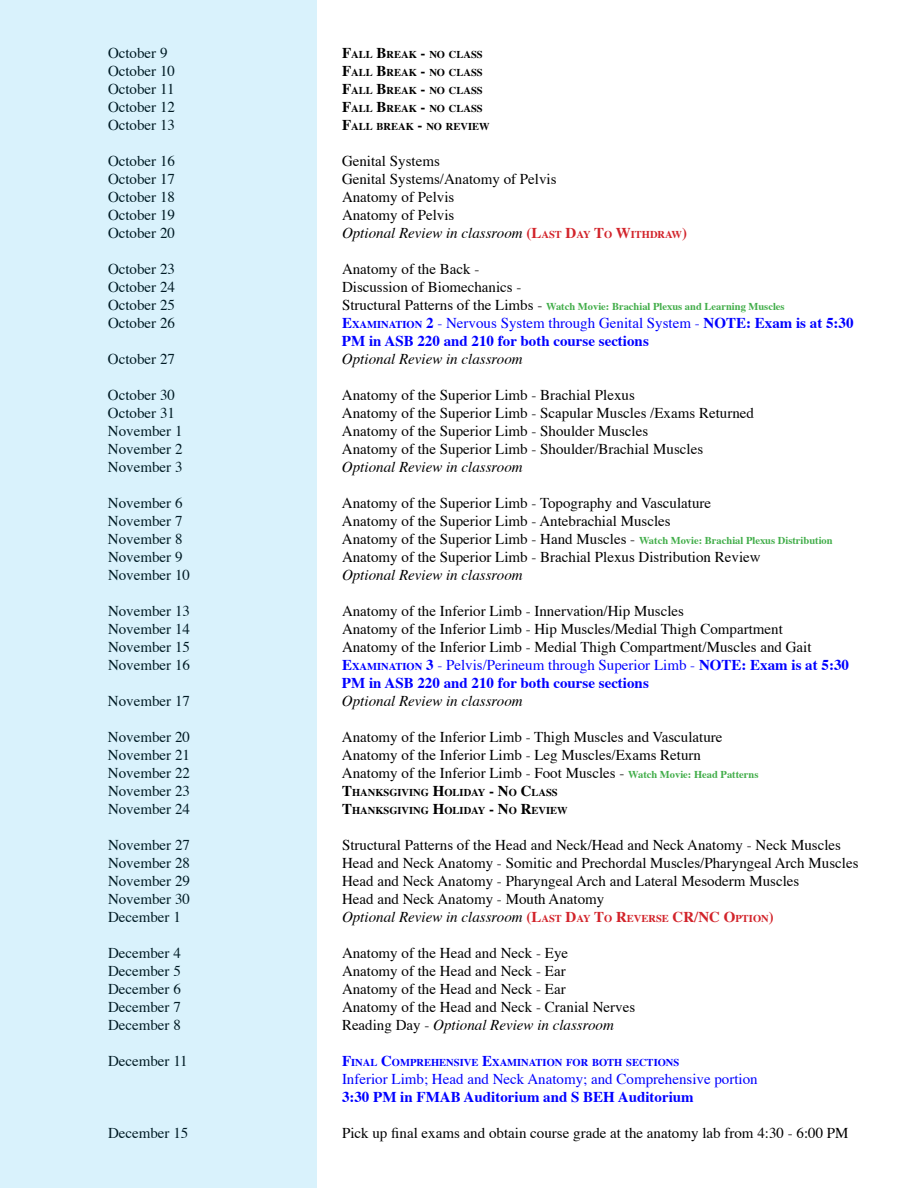
<style>
.page{position:relative;width:918px;height:1188px;background:#fff}
.page>*{position:absolute;margin:0;border:0;box-sizing:border-box;transform-origin:0 0}
.t1{font:15px "Times";color:#000}
.t2{font:700 15px/18px "Times";color:#00f}
.t3{font:italic 15px "Times";color:#000}
.t4{font:15px "Times";color:#00f}
.t5{font:700 10.5px "Times";color:#000}
.t6{font:700 10.5px "Times";color:#41ad49}
.t7{font:700 10.5px "Times";color:#00f}
.s1{font-size:15px}
.s2{font-weight:700;font-style:normal;color:#d2232a}
.s3{font-weight:700;font-style:normal;font-size:10.5px;color:#d2232a}
.s4{font-weight:400;font-size:15px;color:#000}
.s5{font-style:inherit}
.s6{font-size:10.5px}
.s7{font-weight:400}
.s8{font-weight:700;font-size:10.5px;color:#41ad49}
.s9{font-style:normal}
</style>
<div class="page">
<div style="left:0;top:0;width:316px;height:1188px;background:#d9f2fc"></div>
<p class="t1" style="left:108px;top:39px;width:61px">October 9</p>
<p class="t5" style="left:342px;top:44px;width:142px"><span class="s1">F</span>ALL <span class="s1">B</span>REAK <span class="s1">-</span> NO CLASS</p>
<p class="t1" style="left:108px;top:57px;width:69px">October 10</p>
<p class="t5" style="left:342px;top:62px;width:142px"><span class="s1">F</span>ALL <span class="s1">B</span>REAK <span class="s1">-</span> NO CLASS</p>
<p class="t1" style="left:108px;top:75px;width:68px">October 11</p>
<p class="t5" style="left:342px;top:80px;width:142px"><span class="s1">F</span>ALL <span class="s1">B</span>REAK <span class="s1">-</span> NO CLASS</p>
<p class="t1" style="left:108px;top:93px;width:69px">October 12</p>
<p class="t5" style="left:342px;top:98px;width:142px"><span class="s1">F</span>ALL <span class="s1">B</span>REAK <span class="s1">-</span> NO CLASS</p>
<p class="t1" style="left:108px;top:111px;width:69px">October 13</p>
<p class="t5" style="left:342px;top:116px;width:149px"><span class="s1">F</span>ALL BREAK <span class="s1">-</span> NO REVIEW</p>
<p class="t1" style="left:108px;top:147px;width:69px">October 16</p>
<p class="t1" style="left:342px;top:147px;width:99px">Genital Systems</p>
<p class="t1" style="left:108px;top:165px;width:69px">October 17</p>
<p class="t1" style="left:342px;top:165px;width:216px">Genital Systems/Anatomy of Pelvis</p>
<p class="t1" style="left:108px;top:183px;width:69px">October 18</p>
<p class="t1" style="left:342px;top:183px;width:114px">Anatomy of Pelvis</p>
<p class="t1" style="left:108px;top:201px;width:69px">October 19</p>
<p class="t1" style="left:342px;top:201px;width:114px">Anatomy of Pelvis</p>
<p class="t1" style="left:108px;top:219px;width:69px">October 20</p>
<p class="t3" style="left:342px;top:219px;width:347px">Optional Review in classroom <span class="s2">(L</span><span class="s3">AST</span> <span class="s2">D</span><span class="s3">AY</span> <span class="s2">T</span><span class="s3">O</span> <span class="s2">W</span><span class="s3">ITHDRAW</span><span class="s2">)</span></p>
<p class="t1" style="left:108px;top:255px;width:69px">October 23</p>
<p class="t1" style="left:342px;top:255px;width:139px">Anatomy of the Back -</p>
<p class="t1" style="left:108px;top:273px;width:69px">October 24</p>
<p class="t1" style="left:342px;top:273px;width:181px">Discussion of Biomechanics -</p>
<p class="t1" style="left:108px;top:291px;width:69px">October 25</p>
<p class="t6" style="left:342px;top:296px;width:444px"><span class="s4">Structural Patterns of the Limbs -</span> Watch Movie: Brachial Plexus and Learning Muscles</p>
<p class="t1" style="left:108px;top:309px;width:69px">October 26</p>
<p class="t2" style="left:342px;top:312px;width:513px"><span class="s5">E</span><span class="s6">XAMINATION</span> <span class="s5">2</span> <span class="s7">- Nervous System through Genital System -</span> NOTE: Exam is at 5:30<br>PM in ASB 220 and 210 for both course sections</p>
<p class="t1" style="left:108px;top:345px;width:69px">October 27</p>
<p class="t3" style="left:342px;top:345px;width:182px">Optional Review in classroom</p>
<p class="t1" style="left:108px;top:381px;width:69px">October 30</p>
<p class="t1" style="left:342px;top:381px;width:294px">Anatomy of the Superior Limb - Brachial Plexus</p>
<p class="t1" style="left:108px;top:399px;width:69px">October 31</p>
<p class="t1" style="left:342px;top:399px;width:414px">Anatomy of the Superior Limb - Scapular Muscles /Exams Returned</p>
<p class="t1" style="left:108px;top:417px;width:76px">November 1</p>
<p class="t1" style="left:342px;top:417px;width:308px">Anatomy of the Superior Limb - Shoulder Muscles</p>
<p class="t1" style="left:108px;top:435px;width:76px">November 2</p>
<p class="t1" style="left:342px;top:435px;width:363px">Anatomy of the Superior Limb - Shoulder/Brachial Muscles</p>
<p class="t1" style="left:108px;top:453px;width:76px">November 3</p>
<p class="t3" style="left:342px;top:453px;width:182px">Optional Review in classroom</p>
<p class="t1" style="left:108px;top:489px;width:76px">November 6</p>
<p class="t1" style="left:342px;top:489px;width:371px">Anatomy of the Superior Limb - Topography and Vasculature</p>
<p class="t1" style="left:108px;top:507px;width:76px">November 7</p>
<p class="t1" style="left:342px;top:507px;width:330px">Anatomy of the Superior Limb - Antebrachial Muscles</p>
<p class="t1" style="left:108px;top:525px;width:76px">November 8</p>
<p class="t1" style="left:342px;top:525px;width:492px">Anatomy of the Superior Limb - Hand Muscles - <span class="s8">Watch Movie: Brachial Plexus Distribution</span></p>
<p class="t1" style="left:108px;top:543px;width:76px">November 9</p>
<p class="t1" style="left:342px;top:543px;width:420px">Anatomy of the Superior Limb - Brachial Plexus Distribution Review</p>
<p class="t1" style="left:108px;top:561px;width:84px">November 10</p>
<p class="t3" style="left:342px;top:561px;width:182px">Optional Review in classroom</p>
<p class="t1" style="left:108px;top:597px;width:84px">November 13</p>
<p class="t1" style="left:342px;top:597px;width:344px">Anatomy of the Inferior Limb - Innervation/Hip Muscles</p>
<p class="t1" style="left:108px;top:615px;width:84px">November 14</p>
<p class="t1" style="left:342px;top:615px;width:442px">Anatomy of the Inferior Limb - Hip Muscles/Medial Thigh Compartment</p>
<p class="t1" style="left:108px;top:633px;width:84px">November 15</p>
<p class="t1" style="left:342px;top:633px;width:471px">Anatomy of the Inferior Limb - Medial Thigh Compartment/Muscles and Gait</p>
<p class="t1" style="left:108px;top:651px;width:84px">November 16</p>
<p class="t2" style="left:342px;top:654px;width:509px"><span class="s5">E</span><span class="s6">XAMINATION</span> <span class="s5">3</span> <span class="s7">- Pelvis/Perineum through Superior Limb -</span> NOTE: Exam is at 5:30<br>PM in ASB 220 and 210 for both course sections</p>
<p class="t1" style="left:108px;top:687px;width:84px">November 17</p>
<p class="t3" style="left:342px;top:687px;width:182px">Optional Review in classroom</p>
<p class="t1" style="left:108px;top:723px;width:84px">November 20</p>
<p class="t1" style="left:342px;top:723px;width:382px">Anatomy of the Inferior Limb - Thigh Muscles and Vasculature</p>
<p class="t1" style="left:108px;top:741px;width:84px">November 21</p>
<p class="t1" style="left:342px;top:741px;width:361px">Anatomy of the Inferior Limb - Leg Muscles/Exams Return</p>
<p class="t1" style="left:108px;top:759px;width:84px">November 22</p>
<p class="t1" style="left:342px;top:759px;width:418px">Anatomy of the Inferior Limb - Foot Muscles - <span class="s8">Watch Movie: Head Patterns</span></p>
<p class="t1" style="left:108px;top:777px;width:84px">November 23</p>
<p class="t5" style="left:342px;top:782px;width:217px"><span class="s1">T</span>HANKSGIVING <span class="s1">H</span>OLIDAY <span class="s1">- N</span>O <span class="s1">C</span>LASS</p>
<p class="t1" style="left:108px;top:795px;width:84px">November 24</p>
<p class="t5" style="left:342px;top:800px;width:227px"><span class="s1">T</span>HANKSGIVING <span class="s1">H</span>OLIDAY <span class="s1">- N</span>O <span class="s1">R</span>EVIEW</p>
<p class="t1" style="left:108px;top:831px;width:84px">November 27</p>
<p class="t1" style="left:342px;top:831px;width:501px">Structural Patterns of the Head and Neck/Head and Neck Anatomy - Neck Muscles</p>
<p class="t1" style="left:108px;top:849px;width:84px">November 28</p>
<p class="t1" style="left:342px;top:849px;width:518px">Head and Neck Anatomy - Somitic and Prechordal Muscles/Pharyngeal Arch Muscles</p>
<p class="t1" style="left:108px;top:867px;width:84px">November 29</p>
<p class="t1" style="left:342px;top:867px;width:459px">Head and Neck Anatomy - Pharyngeal Arch and Lateral Mesoderm Muscles</p>
<p class="t1" style="left:108px;top:885px;width:84px">November 30</p>
<p class="t1" style="left:342px;top:885px;width:264px">Head and Neck Anatomy - Mouth Anatomy</p>
<p class="t1" style="left:108px;top:903px;width:74px">December 1</p>
<p class="t3" style="left:342px;top:903px;width:433px">Optional Review in classroom <span class="s2">(L</span><span class="s3">AST</span> <span class="s2">D</span><span class="s3">AY</span> <span class="s2">T</span><span class="s3">O</span> <span class="s2">R</span><span class="s3">EVERSE</span> <span class="s2">CR/NC O</span><span class="s3">PTION</span><span class="s2">)</span></p>
<p class="t1" style="left:108px;top:939px;width:74px">December 4</p>
<p class="t1" style="left:342px;top:939px;width:228px">Anatomy of the Head and Neck - Eye</p>
<p class="t1" style="left:108px;top:957px;width:74px">December 5</p>
<p class="t1" style="left:342px;top:957px;width:225px">Anatomy of the Head and Neck - Ear</p>
<p class="t1" style="left:108px;top:975px;width:74px">December 6</p>
<p class="t1" style="left:342px;top:975px;width:225px">Anatomy of the Head and Neck - Ear</p>
<p class="t1" style="left:108px;top:993px;width:74px">December 7</p>
<p class="t1" style="left:342px;top:993px;width:295px">Anatomy of the Head and Neck - Cranial Nerves</p>
<p class="t1" style="left:108px;top:1011px;width:74px">December 8</p>
<p class="t3" style="left:342px;top:1011px;width:273px"><span class="s9">Reading Day -</span> Optional Review in classroom</p>
<p class="t1" style="left:108px;top:1047px;width:81px">December 11</p>
<p class="t7" style="left:342px;top:1052px;width:339px"><span class="s1">F</span>INAL <span class="s1">C</span>OMPREHENSIVE <span class="s1">E</span>XAMINATION FOR BOTH SECTIONS</p>
<p class="t4" style="left:342px;top:1065px;width:417px">Inferior Limb; Head and Neck Anatomy; and Comprehensive portion</p>
<p class="t2" style="left:342px;top:1086px;width:353px">3:30 PM in FMAB Auditorium and S BEH Auditorium</p>
<p class="t1" style="left:108px;top:1119px;width:82px">December 15</p>
<p class="t1" style="left:342px;top:1119px;width:508px">Pick up final exams and obtain course grade at the anatomy lab from 4:30 - 6:00 PM</p>
</div>
